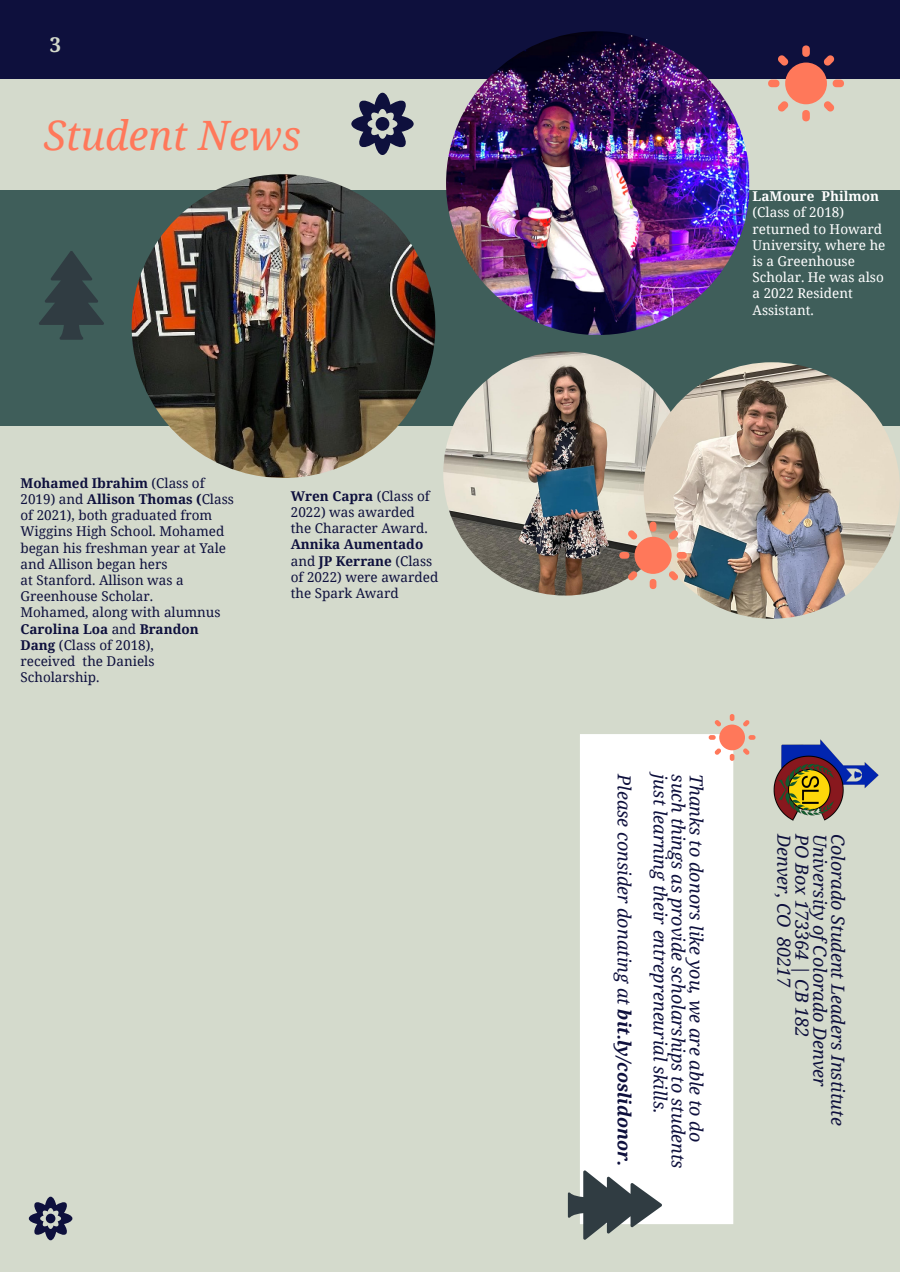
<style>
.page{position:relative;width:900px;height:1272px;background:#d4dacc}
.page>*{position:absolute;margin:0;border:0;box-sizing:border-box;transform-origin:0 0}
.t1{font:italic 40.5px "Noto Serif";color:#ff785a}
.t2{font:700 20.25px "Noto Serif";color:#d4dacc}
.t3{font:italic 18px "Noto Serif";color:#0e103d}
.t4{font:13.5px/16.2px "Noto Serif";color:#0e103d}
.t5{font:13.5px/16.3px "Noto Serif";color:#fff}
.t6{font:700 13.5px "Noto Serif";color:#fff}
.s1{font-weight:700}
</style>
<div class="page">
<div style="left:0;top:190px;width:900px;height:235px;background:#3f5e5a"></div>
<div style="left:0;top:0;width:900px;height:79px;background:#0e103d"></div>
<svg style="left:39px;top:251px;width:65px;height:89px"></svg>
<svg style="left:768px;top:45px;width:76px;height:76px"></svg>
<svg style="left:351px;top:93px;width:63px;height:62px"></svg>
<img style="left:132px;top:174px;width:303px;height:304px;border-radius:50%">
<img style="left:446px;top:31px;width:304px;height:304px;border-radius:50%">
<img style="left:443px;top:351px;width:244px;height:245px;border-radius:50%">
<img style="left:644px;top:362px;width:256px;height:257px;border-radius:50%">
<div style="left:580px;top:734px;width:154px;height:491px;background:#fff"></div>
<svg style="left:29px;top:1197px;width:43px;height:43px"></svg>
<svg style="left:568px;top:1170px;width:94px;height:70px"></svg>
<svg style="left:619px;top:522px;width:68px;height:67px"></svg>
<svg style="left:709px;top:714px;width:47px;height:47px"></svg>
<img style="left:773px;top:739px;width:106px;height:82px">
<p class="t2" style="left:50px;top:30px;width:13px">3</p>
<p class="t1" style="left:44px;top:106px;width:258px">Student News</p>
<p class="t4" style="left:20px;top:474px;width:215px"><span class="s1">Mohamed Ibrahim</span> (Class of<br>2019) and <span class="s1">Allison Thomas (</span>Class of 2021), both graduated from<br>Wiggins High School. Mohamed began his freshman year at Yale and Allison began hers<br>at Stanford. Allison was a<br>Greenhouse Scholar.<br>Mohamed, along with alumnus<br><span class="s1">Carolina Loa</span> and <span class="s1">Brandon<br>Dang</span> (Class of 2018),<br>received the Daniels<br>Scholarship.</p>
<p class="t4" style="left:291px;top:488px;width:149px"><span class="s1">Wren Capra</span> (Class of<br>2022) was awarded the Character Award.<br><span class="s1">Annika Aumentado </span>and <span class="s1">JP Kerrane</span> (Class of 2022) were awarded the Spark Award</p>
<p class="t6" style="left:753px;top:187px;width:128px">LaMoure Philmon</p>
<p class="t5" style="left:753px;top:204px;width:134px">(Class of 2018) returned to Howard<br>University, where he is a Greenhouse<br>Scholar. He was also a 2022 Resident<br>Assistant.</p>
<p class="t3" style="left:637px;top:774px;width:394px;rotate:90deg">Please consider donating at <span class="s1">bit.ly/coslidonor.</span></p>
<p class="t3" style="left:673px;top:774px;width:341px;rotate:90deg">just learning their entrepreneurial skills.</p>
<p class="t3" style="left:691px;top:774px;width:396px;rotate:90deg">such things as provide scholarships to students</p>
<p class="t3" style="left:709px;top:774px;width:369px;rotate:90deg">Thanks to donors like you, we are able to do</p>
<p class="t3" style="left:797px;top:834px;width:155px;rotate:90deg">Denver, CO 80217</p>
<p class="t3" style="left:815px;top:834px;width:205px;rotate:90deg">PO Box 173364 | CB 182</p>
<p class="t3" style="left:851px;top:834px;width:293px;rotate:90deg">Colorado Student Leaders Institute</p>
<p class="t3" style="left:833px;top:834px;width:254px;rotate:90deg">University ofColorado Denver</p>
</div>
